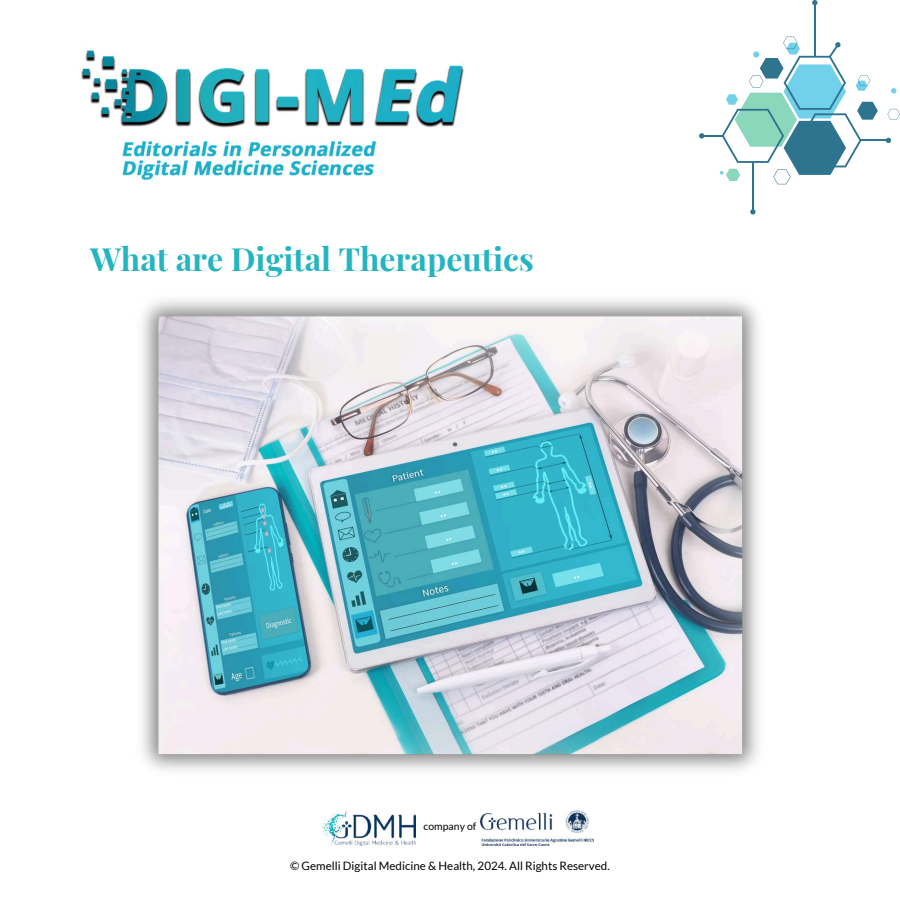
<style>
.page{position:relative;width:900px;height:900px;background:#fff}
.page>*{position:absolute;margin:0;border:0;box-sizing:border-box;transform-origin:0 0}
.t1{font:700 32px "Playfair Display";color:#25b5c0}
.t2{font:11.6px "Lato";color:#000}
.t3{font:10.4px "Lato";color:#000}
</style>
<div class="page">
<img style="left:322px;top:810px;width:94px;height:36px">
<img style="left:481px;top:810px;width:112px;height:36px">
<img style="left:81px;top:50px;width:383px;height:130px">
<svg style="left:887px;top:109px;width:13px;height:11px"></svg>
<svg style="left:891px;top:88px;width:6px;height:5px"></svg>
<hr style="left:702px;top:135px;width:22px;height:2px;background:#2f748e">
<svg style="left:699px;top:133px;width:5px;height:6px"></svg>
<hr style="left:752px;top:163px;width:2px;height:49px;background:#2f748e">
<svg style="left:750px;top:209px;width:6px;height:5px"></svg>
<hr style="left:861px;top:139px;width:28px;height:2px;background:#2f748e">
<svg style="left:886px;top:138px;width:5px;height:5px"></svg>
<hr style="left:814px;top:3px;width:2px;height:53px;background:#2f748e">
<svg style="left:812px;top:0;width:5px;height:5px"></svg>
<svg style="left:720px;top:37px;width:158px;height:147px"></svg>
<img style="left:142px;top:299px;width:617px;height:472px">
<h1 class="t1" style="left:90px;top:236px;width:445px">What are Digital Therapeutics</h1>
<p class="t3" style="left:424px;top:819px;width:54px">company of</p>
<p class="t2" style="left:290px;top:858px;width:321px">© Gemelli Digital Medicine &amp; Health, 2024. All Rights Reserved.</p>
</div>
